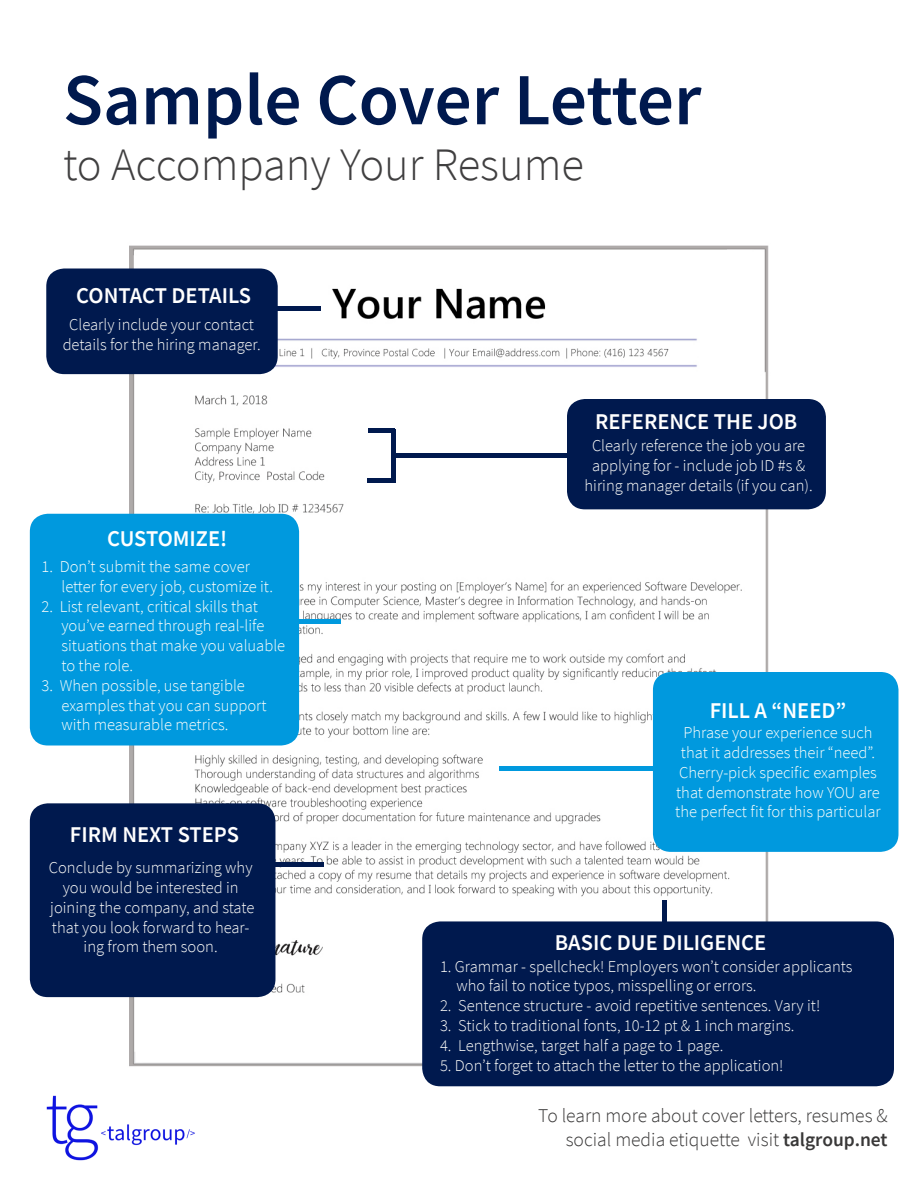
<style>
.page{position:relative;width:918px;height:1188px;background:#fff}
.page>*{position:absolute;margin:0;border:0;box-sizing:border-box;transform-origin:0 0}
.t1{font:600 73.5px "Source Sans Pro";color:#00194e}
.t2{font:300 46.5px "Source Sans Pro";color:#403f40}
.t3{font:600 22.5px "Source Sans Pro";color:#fff}
.t4{font:300 19.5px "Source Sans Pro";color:#393838}
.t5{font:300 16.5px/19.8px "Source Sans Pro";color:#fffffb;text-align:center}
.s1{font-weight:600}
</style>
<div class="page">
<img style="left:46px;top:1095px;width:149px;height:66px">
<img style="left:98px;top:245px;width:702px;height:822px">
<hr style="left:98px;top:306px;width:223px;height:4px;background:#00194e">
<div style="left:46px;top:268px;width:232px;height:106px;background:#00194e;border-radius:18px"></div>
<hr style="left:394px;top:454px;width:288px;height:4px;background:#00194e">
<div style="left:567px;top:399px;width:259px;height:110px;background:#00194e;border-radius:18px"></div>
<hr style="left:391px;top:429px;width:4px;height:54px;background:#00194e">
<hr style="left:368px;top:429px;width:27px;height:4px;background:#00194e">
<hr style="left:367px;top:479px;width:27px;height:4px;background:#00194e">
<hr style="left:89px;top:620px;width:252px;height:4px;background:#0099de">
<div style="left:30px;top:514px;width:269px;height:232px;background:#0099de;border-radius:18px"></div>
<hr style="left:499px;top:767px;width:180px;height:4px;background:#0099de">
<div style="left:653px;top:672px;width:245px;height:180px;background:#0099de;border-radius:18px"></div>
<hr style="left:100px;top:862px;width:223px;height:4px;background:#00194e">
<div style="left:30px;top:803px;width:245px;height:194px;background:#00194e;border-radius:18px"></div>
<hr style="left:663px;top:900px;width:4px;height:54px;background:#00194e">
<div style="left:422px;top:921px;width:472px;height:165px;background:#00194e;border-radius:18px"></div>
<p class="t1" style="left:63px;top:52px;width:640px">Sample Cover Letter</p>
<p class="t2" style="left:63px;top:136px;width:522px">to Accompany Your Resume</p>
<p class="t3" style="left:76px;top:281px;width:176px">CONTACT DETAILS</p>
<p class="t5" style="left:63px;top:314px;width:200px">Clearly include your contact details for the hiring manager.</p>
<p class="t3" style="left:107px;top:524px;width:122px">CUSTOMIZE!</p>
<p class="t5" style="left:42px;top:557px;width:210px">1. Don’t submit the same cover</p>
<p class="t5" style="left:61px;top:576px;width:213px">letter for every job, customize it.</p>
<p class="t5" style="left:61px;top:596px;width:225px;text-align:left;text-indent:-20px">2. List relevant, critical skills that you’ve earned through real-life situations that make you valuable to the role.</p>
<p class="t5" style="left:61px;top:675px;width:207px;text-align:left;text-indent:-20px">3. When possible, use tangible examples that you can support with measurable metrics.</p>
<p class="t3" style="left:70px;top:820px;width:171px">FIRM NEXT STEPS</p>
<p class="t5" style="left:49px;top:858px;width:205px">Conclude by summarizing why you would be interested in</p>
<p class="t5" style="left:50px;top:898px;width:206px">joining the company, and state that you look forward to hear&shy;ing from them soon.</p>
<p class="t3" style="left:595px;top:406px;width:204px">REFERENCE THE JOB</p>
<p class="t5" style="left:592px;top:436px;width:215px">Clearly reference the job you are</p>
<p class="t5" style="left:592px;top:456px;width:215px">applying for - include job ID #s &amp;</p>
<p class="t5" style="left:585px;top:475px;width:230px">hiring manager details (if you can).</p>
<p class="t3" style="left:710px;top:695px;width:138px">FILL A “NEED”</p>
<p class="t5" style="left:675px;top:723px;width:207px">Phrase your experience such that it addresses their “need”.<br>Cherry-pick specific examples that demonstrate how YOU are the perfect fit for this particular</p>
<p class="t3" style="left:555px;top:928px;width:213px">BASIC DUE DILIGENCE</p>
<p class="t5" style="left:457px;top:956px;width:397px;text-align:left;text-indent:-16px">1. Grammar - spellcheck! Employers won’t consider applicants who fail to notice typos, misspelling or errors.</p>
<p class="t5" style="left:440px;top:996px;width:382px">2. Sentence structure - avoid repetitive sentences. Vary it!</p>
<p class="t5" style="left:440px;top:1016px;width:356px">3. Stick to traditional fonts, 10-12 pt &amp; 1 inch margins.</p>
<p class="t5" style="left:440px;top:1036px;width:285px">4. Lengthwise, target half a page to 1 page.</p>
<p class="t5" style="left:440px;top:1055px;width:345px">5. Don’t forget to attach the letter to the application!</p>
<p class="t4" style="left:538px;top:1104px;width:351px">To learn more about cover letters, resumes &amp;</p>
<p class="t4" style="left:566px;top:1127px;width:323px">social media etiquette visit <span class="s1">talgroup.net</span></p>
</div>
